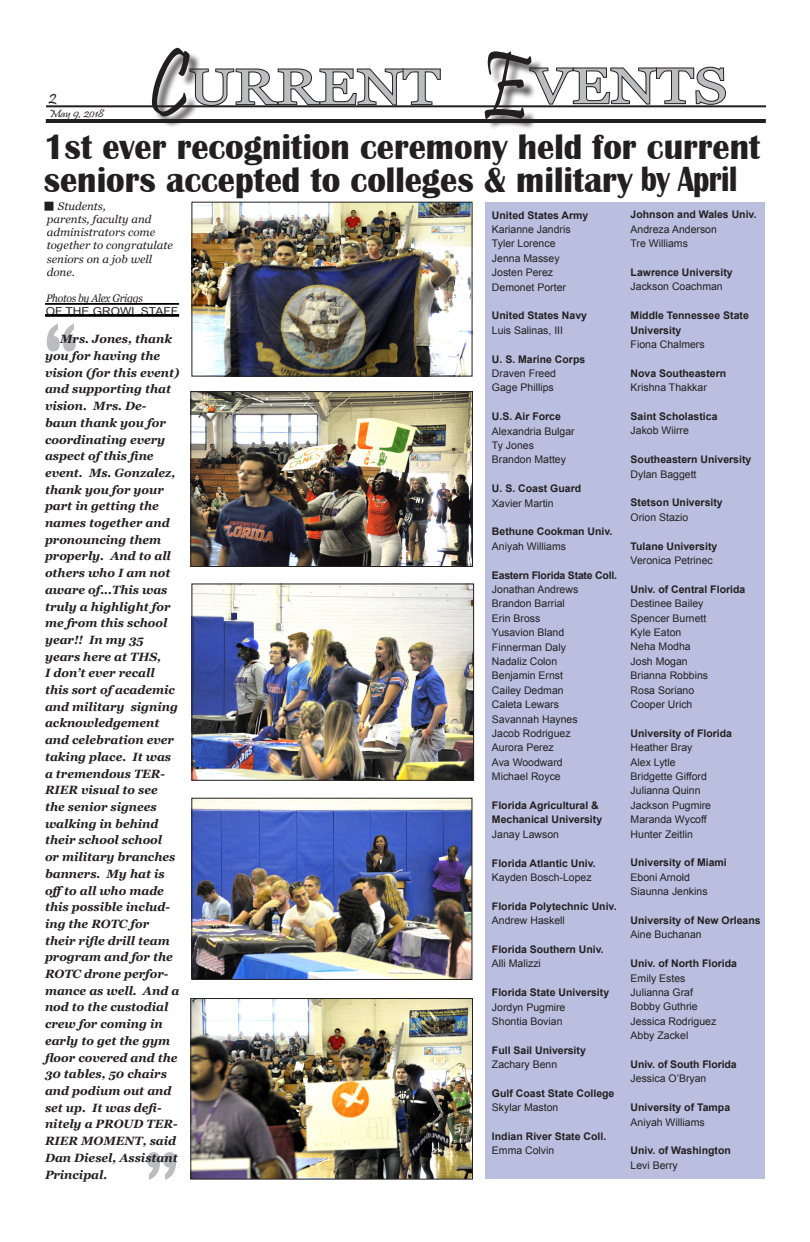
<style>
.page{position:relative;width:810px;height:1242px;background:#fff}
.page>*{position:absolute;margin:0;border:0;box-sizing:border-box;transform-origin:0 0}
.t1{font:100px "Pristina";color:#231f20;scale:.8 1}
.t2{font:50px "Georgia";color:#bcbdc0;scale:1.2 1}
.t3{font:700 36.3px/32px "Britannic";color:#231f20;scale:.95 1}
.t4{font:18px "Pristina";color:#231f20}
.t5{font:italic 700 12px/16.7px "Georgia";color:#231f20}
.t6{font:italic 11px/13.2px "Georgia";color:#231f20;scale:1.05 1}
.t7{font:italic 11px "Georgia";letter-spacing:-.03em;color:#231f20;scale:.95 1}
.t8{font:11px "Arial";color:#231f20;scale:1.09 1}
.t9{font:11px "Pristina";color:#231f20;scale:1.16 1}
.t10{font:10.5px/14.4px "Arial";color:#231f20}
.t11{font:700 10.5px/14.4px "Arial";color:#231f20}
.t12{font:700 10.5px "Arial";letter-spacing:-.02em;color:#231f20}
.s1{font-family:"Pristina";font-size:100px;color:#231f20}
.s2{font-size:36px}
</style>
<div class="page">
<svg style="left:147px;top:1152px;width:29px;height:28px"></svg>
<hr style="left:46px;top:105px;width:720px;height:2px;background:#231f20">
<svg style="left:544px;top:66px;width:183px;height:40px"></svg>
<svg style="left:202px;top:68px;width:240px;height:38px"></svg>
<div style="left:486px;top:53px;width:58px;height:78px;background:#231f20;opacity:.75"></div>
<hr style="left:46px;top:119px;width:720px;height:4px;background:#231f20">
<hr style="left:45px;top:315px;width:132px;height:2px;background:#000">
<hr style="left:45px;top:304px;width:133px;height:1px;background:#000">
<div style="left:45px;top:202px;width:8px;height:8px;background:#231f20"></div>
<div style="left:44px;top:202px;width:9px;height:9px;border:1px solid #231f20"></div>
<img style="left:193px;top:204px;width:278px;height:171px">
<div style="left:191px;top:202px;width:282px;height:175px;border:1px solid #231f20"></div>
<img style="left:193px;top:800px;width:277px;height:178px">
<div style="left:191px;top:798px;width:281px;height:182px;border:1px solid #231f20"></div>
<img style="left:192px;top:393px;width:279px;height:172px">
<div style="left:190px;top:391px;width:283px;height:176px;border:1px solid #231f20"></div>
<img style="left:193px;top:585px;width:279px;height:194px">
<div style="left:191px;top:583px;width:283px;height:198px;border:1px solid #231f20"></div>
<img style="left:192px;top:1000px;width:279px;height:178px">
<div style="left:190px;top:998px;width:283px;height:182px;border:1px solid #231f20"></div>
<div style="left:154px;top:50px;width:48px;height:79px;background:#231f20;opacity:.75"></div>
<svg style="left:47px;top:324px;width:29px;height:27px"></svg>
<div style="left:485px;top:202px;width:279px;height:976px;background:#babfe0"></div>
<h3 class="t4" style="left:49px;top:87px;width:9px">2</h3>
<p class="t9" style="left:49px;top:107px;width:49px">May 9, 2018</p>
<h1 class="t1" style="left:148px;top:29px;width:52px">C</h1>
<h2 class="t2" style="left:188px;top:57px;width:451px">URRENT <span class="s1">E</span>VENTS</h2>
<h3 class="t3" style="left:44px;top:132px;width:756px">1st ever recognition ceremony held for current seniors accepted to colleges &amp; military <span class="s2">by April</span></h3>
<p class="t6" style="left:47px;top:200px;width:122px;text-indent:11px">Students,<br>parents, faculty and administrators come together to congratulate seniors on a job well done.</p>
<p class="t7" style="left:46px;top:291px;width:103px">Photos by Alex Griggs</p>
<p class="t8" style="left:46px;top:303px;width:123px">OF THE GROWL STAFF</p>
<p class="t5" style="left:45px;top:331px;width:136px;text-indent:15px">Mrs. Jones, thank you for having the vision (for this event) and supporting that vision. Mrs. De&shy;baun thank you for coordinating every aspect of this fine event. Ms. Gonzalez, thank you for your part in getting the names together and pronouncing them properly. And to all others who I am not aware of...This was truly a highlight for me from this school year!! In my 35 years here at THS,<br>I don’t ever recall this sort of academic and military signing acknowledgement and celebration ever taking place. It was a tremendous TER-<br>RIER visual to see the senior signees walking in behind their school school<br>or military branches banners. My hat is offto all who made this possible includ&shy;ing the ROTC for their rifle drill team program and for the<br>ROTC drone perfor&shy;mance as well. And a nod to the custodial crew for coming in early to get the gym floor covered and the<br>30 tables, 50 chairs and podium out and set up. It was defi&shy;nitely a PROUD TER-<br>RIER MOMENT, said<br>Dan Diesel, Assistant<br>Principal.</p>
<p class="t11" style="left:492px;top:208px;width:98px">United States Army</p>
<p class="t10" style="left:492px;top:222px;width:80px">Karianne Jandris<br>Tyler Lorence<br>Jenna Massey<br>Josten Perez<br>Demonet Porter</p>
<p class="t11" style="left:492px;top:309px;width:97px">United States Navy</p>
<p class="t10" style="left:492px;top:323px;width:73px">Luis Salinas, III</p>
<p class="t11" style="left:492px;top:352px;width:95px">U. S. Marine Corps</p>
<p class="t10" style="left:492px;top:366px;width:66px">Draven Freed<br>Gage Phillips</p>
<p class="t11" style="left:492px;top:409px;width:71px">U.S. Air Force</p>
<p class="t10" style="left:492px;top:424px;width:84px">Alexandria Bulgar<br>Ty Jones<br>Brandon Mattey</p>
<p class="t11" style="left:492px;top:481px;width:91px">U. S. Coast Guard</p>
<p class="t10" style="left:492px;top:496px;width:63px">Xavier Martin</p>
<p class="t11" style="left:492px;top:525px;width:122px">Bethune Cookman Univ.</p>
<p class="t10" style="left:492px;top:539px;width:76px">Aniyah Williams</p>
<p class="t12" style="left:492px;top:568px;width:127px">Eastern Florida State Coll.</p>
<p class="t10" style="left:492px;top:582px;width:88px">Jonathan Andrews<br>Brandon Barrial<br>Erin Bross<br>Yusavion Bland<br>Finnerman Daly<br>Nadaliz Colon<br>Benjamin Ernst<br>Cailey Dedman<br>Caleta Lewars<br>Savannah Haynes<br>Jacob Rodriguez<br>Aurora Perez<br>Ava Woodward<br>Michael Royce</p>
<p class="t11" style="left:492px;top:798px;width:112px">Florida Agricultural &amp;<br>Mechanical University</p>
<p class="t10" style="left:492px;top:827px;width:69px">Janay Lawson</p>
<p class="t11" style="left:492px;top:856px;width:105px">Florida Atlantic Univ.</p>
<p class="t10" style="left:492px;top:870px;width:101px">Kayden Bosch-Lopez</p>
<p class="t11" style="left:492px;top:899px;width:126px">Florida Polytechnic Univ.</p>
<p class="t10" style="left:492px;top:913px;width:74px">Andrew Haskell</p>
<p class="t11" style="left:492px;top:942px;width:113px">Florida Southern Univ.</p>
<p class="t10" style="left:492px;top:956px;width:50px">Alli Malizzi</p>
<p class="t11" style="left:492px;top:985px;width:119px">Florida State University</p>
<p class="t10" style="left:492px;top:1000px;width:75px">Jordyn Pugmire<br>Shontia Bovian</p>
<p class="t11" style="left:492px;top:1043px;width:95px">Full Sail University</p>
<p class="t10" style="left:492px;top:1057px;width:67px">Zachary Benn</p>
<p class="t11" style="left:492px;top:1086px;width:124px">Gulf Coast State College</p>
<p class="t10" style="left:492px;top:1100px;width:68px">Skylar Maston</p>
<p class="t11" style="left:492px;top:1129px;width:116px">Indian River State Coll.</p>
<p class="t10" style="left:492px;top:1144px;width:64px">Emma Colvin</p>
<p class="t11" style="left:631px;top:208px;width:128px">Johnson and Wales Univ.</p>
<p class="t10" style="left:631px;top:222px;width:88px">Andreza Anderson<br>Tre Williams</p>
<p class="t11" style="left:631px;top:265px;width:104px">Lawrence University</p>
<p class="t10" style="left:631px;top:280px;width:94px">Jackson Coachman</p>
<p class="t11" style="left:631px;top:309px;width:120px">Middle Tennessee State<br>University</p>
<p class="t10" style="left:631px;top:337px;width:76px">Fiona Chalmers</p>
<p class="t11" style="left:631px;top:366px;width:97px">Nova Southeastern</p>
<p class="t10" style="left:631px;top:380px;width:78px">Krishna Thakkar</p>
<p class="t11" style="left:631px;top:409px;width:88px">Saint Scholastica</p>
<p class="t10" style="left:631px;top:424px;width:60px">Jakob Wiirre</p>
<p class="t11" style="left:631px;top:453px;width:122px">Southeastern University</p>
<p class="t10" style="left:631px;top:467px;width:67px">Dylan Baggett</p>
<p class="t11" style="left:631px;top:496px;width:94px">Stetson University</p>
<p class="t10" style="left:631px;top:510px;width:59px">Orion Stazio</p>
<p class="t11" style="left:631px;top:539px;width:88px">Tulane University</p>
<p class="t10" style="left:631px;top:553px;width:84px">Veronica Petrinec</p>
<p class="t11" style="left:631px;top:582px;width:116px">Univ. of Central Florida</p>
<p class="t10" style="left:631px;top:596px;width:79px">Destinee Bailey<br>Spencer Burnett<br>Kyle Eaton<br>Neha Modha<br>Josh Mogan<br>Brianna Robbins<br>Rosa Soriano<br>Cooper Urich</p>
<p class="t11" style="left:631px;top:726px;width:103px">University of Florida</p>
<p class="t10" style="left:631px;top:740px;width:82px">Heather Bray<br>Alex Lytle<br>Bridgette Gifford<br>Julianna Quinn<br>Jackson Pugmire<br>Maranda Wycoff<br>Hunter Zeitlin</p>
<p class="t11" style="left:631px;top:856px;width:98px">University of Miami</p>
<p class="t10" style="left:631px;top:870px;width:79px">Eboni Arnold<br>Siaunna Jenkins</p>
<p class="t11" style="left:631px;top:913px;width:132px">University of New Orleans</p>
<p class="t10" style="left:631px;top:927px;width:73px">Aine Buchanan</p>
<p class="t11" style="left:631px;top:956px;width:108px">Univ. of North Florida</p>
<p class="t10" style="left:631px;top:971px;width:87px">Emily Estes<br>Julianna Graf<br>Bobby Guthrie<br>Jessica Rodriguez<br>Abby Zackel</p>
<p class="t11" style="left:631px;top:1057px;width:108px">Univ. of South Florida</p>
<p class="t10" style="left:631px;top:1071px;width:77px">Jessica O’Bryan</p>
<p class="t11" style="left:631px;top:1100px;width:101px">University of Tampa</p>
<p class="t10" style="left:631px;top:1115px;width:76px">Aniyah Williams</p>
<p class="t11" style="left:631px;top:1144px;width:102px">Univ. of Washington</p>
<p class="t10" style="left:631px;top:1158px;width:49px">Levi Berry</p>
</div>
